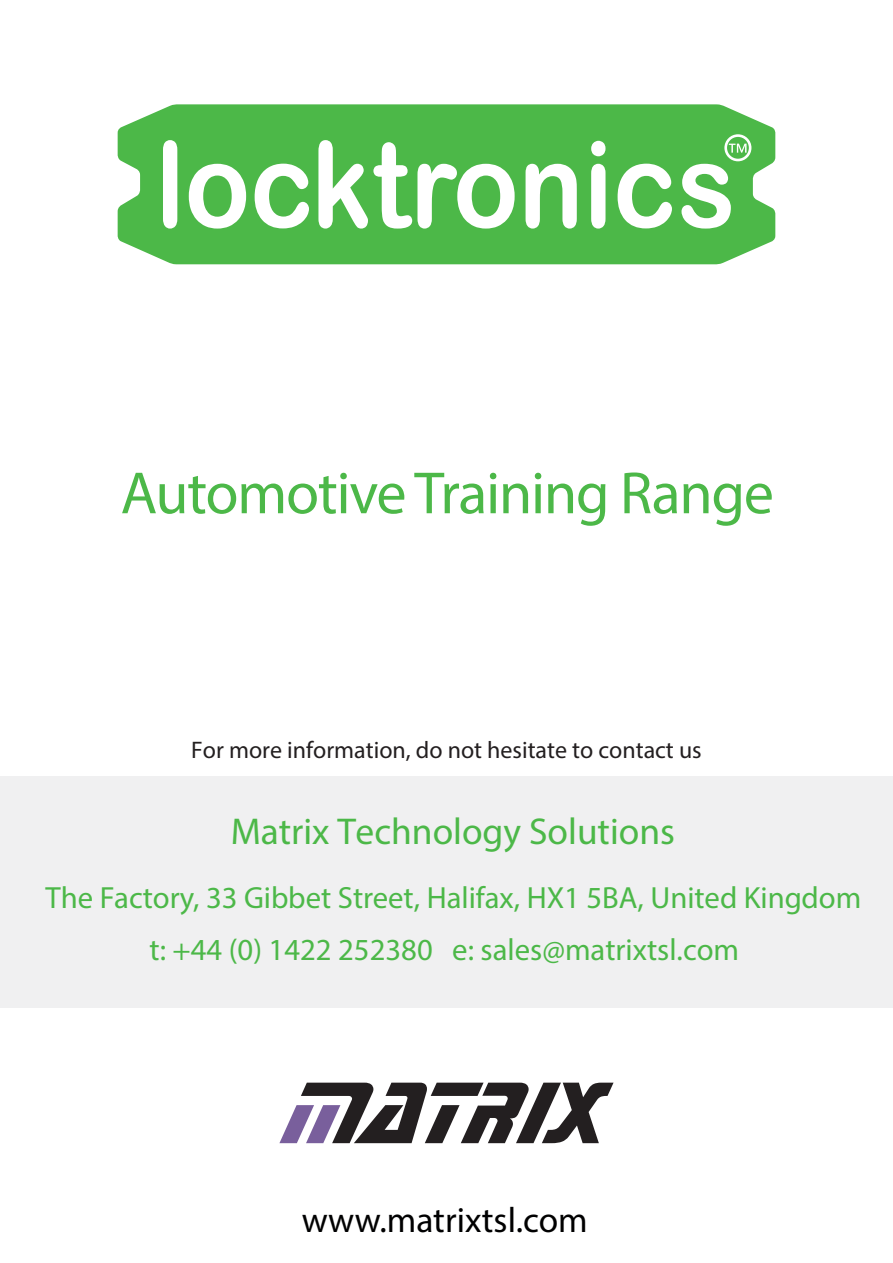
<style>
.page{position:relative;width:893px;height:1263px;background:#fff}
.page>*{position:absolute;margin:0;border:0;box-sizing:border-box;transform-origin:0 0}
.t1{font:60px "Myriad Pro";letter-spacing:-.02em;color:#4cb848}
.t2{font:37.5px "Myriad Pro";color:#4cb848}
.t3{font:35.4px "Myriad Pro";color:#000001}
.t4{font:30.75px/51.4px "Myriad Pro";color:#4cb848;text-align:center}
.t5{font:24px "Myriad Pro";color:#231f20}
</style>
<div class="page">
<div style="left:0;top:776px;width:893px;height:232px;background:#f0f0f1"></div>
<svg style="left:279px;top:1083px;width:335px;height:60px"></svg>
<svg style="left:118px;top:104px;width:657px;height:160px;fill:#4cb848"></svg>
<svg style="left:472px;top:176px;width:28px;height:41px"></svg>
<svg style="left:724px;top:134px;width:27px;height:27px"></svg>
<h1 class="t1" style="left:121px;top:456px;width:655px">Automotive Training Range</h1>
<p class="t5" style="left:191px;top:735px;width:512px">For more information, do not hesitate to contact us</p>
<p class="t2" style="left:231px;top:809px;width:446px">Matrix Technology Solutions</p>
<p class="t4" style="left:45px;top:872px;width:817px">The Factory, 33 Gibbet Street, Halifax, HX1 5BA, United Kingdom t: +44 (0) 1422 252380 e: sales@matrixtsl.com</p>
<p class="t3" style="left:302px;top:1198px;width:287px">www.matrixtsl.com</p>
</div>
